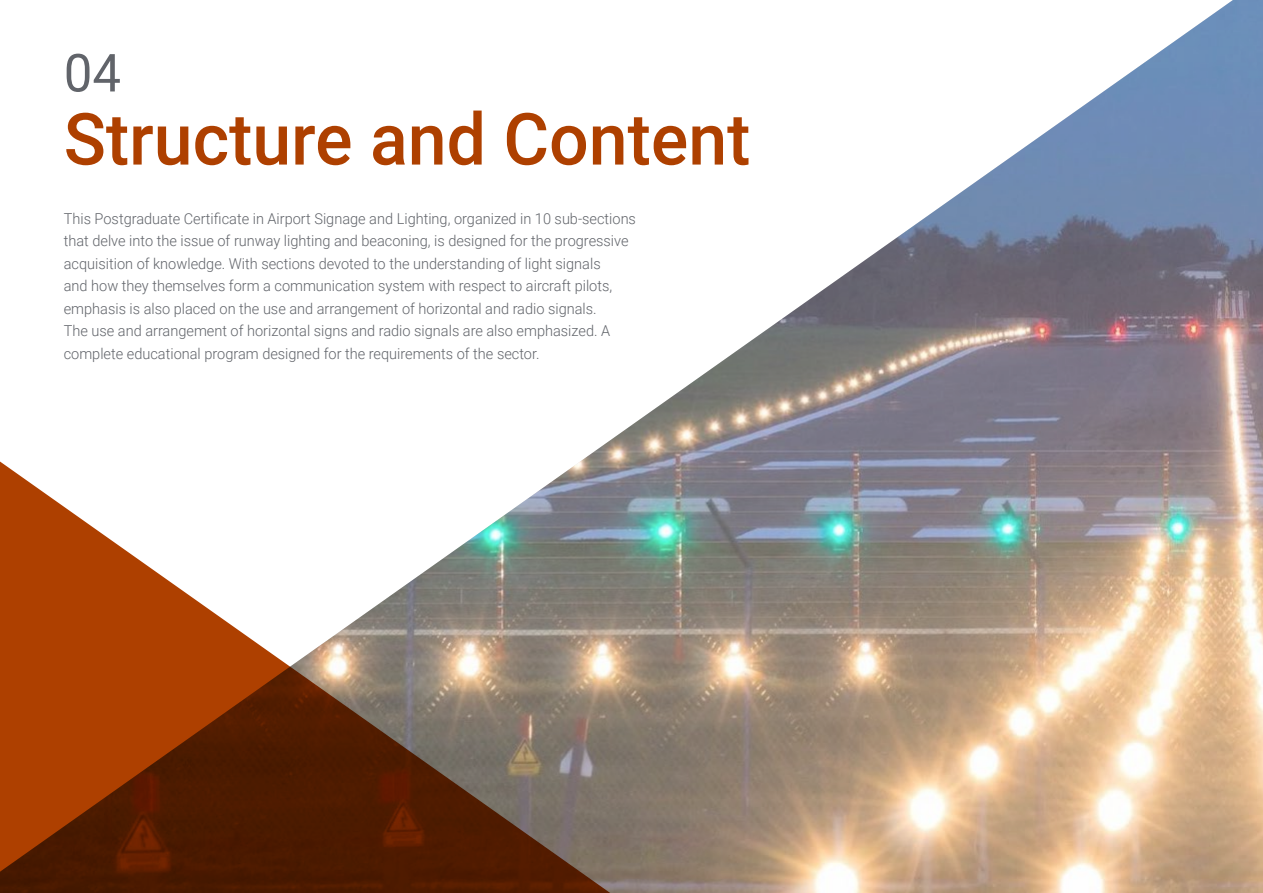
<style>
.page{position:relative;width:1263px;height:893px;background:#fff}
.page>*{position:absolute;margin:0;border:0;box-sizing:border-box;transform-origin:0 0}
.t1{font:500 72px "Roboto";color:#ae4000}
.t2{font:52.5px "Roboto";color:#61646a}
.t3{font:300 15px/22.5px "Roboto";color:#61646a}
</style>
<div class="page">
<img style="left:602px;top:0;width:661px;height:893px">
<svg style="left:0;top:446px;width:640px;height:447px"></svg>
<h2 class="t2" style="left:64px;top:36px;width:59px">04</h2>
<h1 class="t1" style="left:64px;top:89px;width:688px">Structure and Content</h1>
<p class="t3" style="left:64px;top:207px;width:574px">This Postgraduate Certificate in Airport Signage and Lighting, organized in 10 sub-sections that delve into the issue of runway lighting and beaconing, is designed for the progressive acquisition of knowledge. With sections devoted to the understanding of light signals<br>and how they themselves form a communication system with respect to aircraft pilots, emphasis is also placed on the use and arrangement of horizontal and radio signals.<br>The use and arrangement of horizontal signs and radio signals are also emphasized. A complete educational program designed for the requirements of the sector.</p>
</div>
